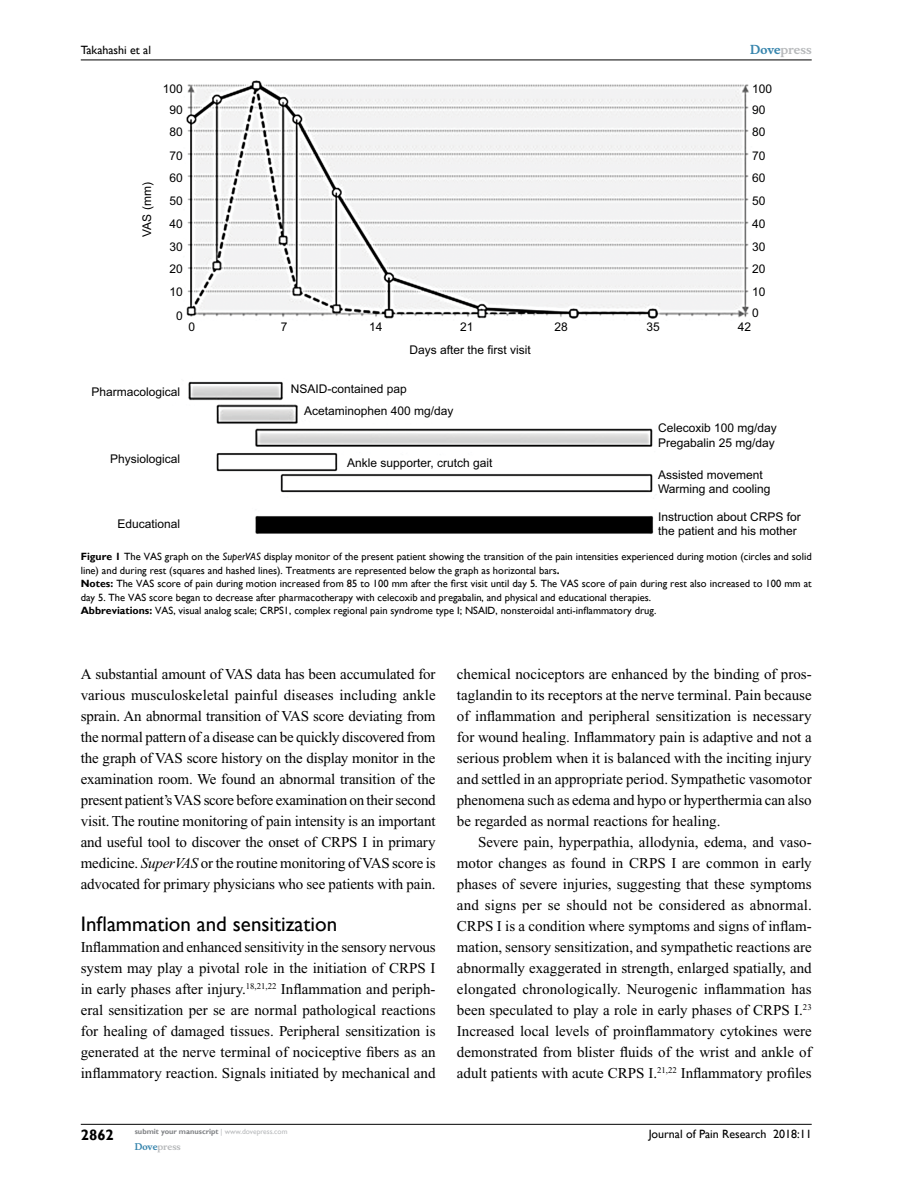
<style>
.page{position:relative;width:918px;height:1188px;background:#fff}
.page>*{position:absolute;margin:0;border:0;box-sizing:border-box;transform-origin:0 0}
.t1{font:21px "Gill Sans";color:#000}
.t2{font:15px/21px "Times New Roman";color:#000;text-align:justify}
.t3{font:700 15px "Gill Sans";color:#000}
.t4{font:12px/23px "Arial";color:#000}
.t5{font:12px "Gill Sans";color:#000}
.t6{font:700 12px "Musee";color:#b8babc}
.t7{font:10.5px/13.5px "Gill Sans";color:#000}
.t8{font:700 9px "Musee";color:#b8babc}
.t9{font:700 7.5px "Gill Sans";color:#808285}
.s1{color:#3785ad}
.s2{font-weight:700}
.s3{font-style:italic}
.s4{font-weight:400;color:#b8babc}
</style>
<div class="page">
<hr style="left:81px;top:1124px;width:731px;height:1px;background:#000">
<hr style="left:81px;top:60px;width:731px;height:1px;background:#000">
<img style="left:186px;top:81px;width:563px;height:453px">
<p class="t5" style="left:81px;top:43px;width:72px">Takahashi et al</p>
<p class="t4" style="left:135px;top:237px;width:56px;rotate:-90deg">VAS (mm)</p>
<p class="t4" style="left:163px;top:77px;width:22px">100</p>
<p class="t4" style="left:170px;top:99px;width:15px;line-height:22.2px">90<br>80</p>
<p class="t4" style="left:170px;top:144px;width:15px;text-align:center">70<br>60<br>50<br>40<br>30<br>20<br>10<br>0</p>
<p class="t4" style="left:188px;top:316px;width:8px">0</p>
<p class="t6" style="left:750px;top:43px;width:63px"><span class="s1">Dove</span>press</p>
<p class="t4" style="left:752px;top:77px;width:22px;line-height:21.9px">100<br>90<br>80</p>
<p class="t4" style="left:752px;top:144px;width:15px;text-align:justify">70<br>60<br>50<br>40<br>30<br>20<br>10</p>
<p class="t4" style="left:752px;top:301px;width:8px">0</p>
<p class="t4" style="left:281px;top:316px;width:8px">7</p>
<p class="t4" style="left:369px;top:316px;width:15px">14</p>
<p class="t4" style="left:410px;top:316px;width:123px;text-align:center">21<br>Days after the first visit</p>
<p class="t4" style="left:555px;top:316px;width:15px">28</p>
<p class="t4" style="left:647px;top:316px;width:15px">35</p>
<p class="t4" style="left:738px;top:316px;width:15px">42</p>
<p class="t4" style="left:92px;top:380px;width:90px">Pharmacological</p>
<p class="t4" style="left:304px;top:377px;width:151px;line-height:22.5px;text-indent:-14px">NSAID-contained pap<br>Acetaminophen 400 mg/day</p>
<p class="t4" style="left:110px;top:447px;width:72px">Physiological</p>
<p class="t4" style="left:118px;top:512px;width:64px">Educational</p>
<p class="t4" style="left:347px;top:451px;width:147px">Ankle supporter, crutch gait</p>
<p class="t4" style="left:658px;top:421px;width:120px;line-height:14.5px">Celecoxib 100 mg/day<br>Pregabalin 25 mg/day</p>
<p class="t4" style="left:658px;top:468px;width:114px;line-height:14.4px">Assisted movement<br>Warming and cooling</p>
<p class="t4" style="left:658px;top:509px;width:144px;line-height:14.4px">Instruction about CRPS for the patient and his mother</p>
<p class="t7" style="left:81px;top:550px;width:732px"><span class="s2">Figure 1</span> The VAS graph on the <span class="s3">SuperVAS</span> display monitor of the present patient showing the transition of the pain intensities experienced during motion (circles and solid line) and during rest (squares and hashed lines). Treatments are represented below the graph as horizontal bars<span class="s2">.<br>Notes:</span> The VAS score of pain during motion increased from 85 to 100 mm after the first visit until day 5. The VAS score of pain during rest also increased to 100 mm at day 5. The VAS score began to decrease after pharmacotherapy with celecoxib and pregabalin, and physical and educational therapies.<br><span class="s2">Abbreviations:</span> VAS, visual analog scale; CRPS1, complex regional pain syndrome type I; NSAID, nonsteroidal anti-inflammatory drug.</p>
<p class="t2" style="left:81px;top:664px;width:357px">A substantial amount of VAS data has been accumulated for various musculoskeletal painful diseases including ankle sprain. An abnormal transition of VAS score deviating from the normal pattern of a disease can be quickly discovered from the graph of VAS score history on the display monitor in the examination room. We found an abnormal transition of the present patient’s VAS score before examination on their second visit. The routine monitoring of pain intensity is an important and useful tool to discover the onset of CRPS I in primary medicine. <span class="s3">SuperVAS</span> or the routine monitoring of VAS score is advocated for primary physicians who see patients with pain.</p>
<h1 class="t1" style="left:81px;top:912px;width:258px">Inflammation and sensitization</h1>
<p class="t2" style="left:81px;top:937px;width:356px">Inflammation and enhanced sensitivity in the sensory nervous system may play a pivotal role in the initiation of CRPS I in early phases after injury.<sup>18,21,22</sup> Inflammation and periph&shy;eral sensitization per se are normal pathological reactions for healing of damaged tissues. Peripheral sensitization is generated at the nerve terminal of nociceptive fibers as an inflammatory reaction. Signals initiated by mechanical and</p>
<p class="t2" style="left:457px;top:664px;width:356px">chemical nociceptors are enhanced by the binding of pros&shy;taglandin to its receptors at the nerve terminal. Pain because of inflammation and peripheral sensitization is necessary for wound healing. Inflammatory pain is adaptive and not a serious problem when it is balanced with the inciting injury and settled in an appropriate period. Sympathetic vasomotor phenomena such as edema and hypo or hyperthermia can also be regarded as normal reactions for healing.</p>
<p class="t2" style="left:457px;top:832px;width:357px;text-indent:21px">Severe pain, hyperpathia, allodynia, edema, and vaso&shy;motor changes as found in CRPS I are common in early phases of severe injuries, suggesting that these symptoms and signs per se should not be considered as abnormal.<br>CRPS I is a condition where symptoms and signs of inflam&shy;mation, sensory sensitization, and sympathetic reactions are abnormally exaggerated in strength, enlarged spatially, and elongated chronologically. Neurogenic inflammation has been speculated to play a role in early phases of CRPS I.<sup>23<br></sup>Increased local levels of proinflammatory cytokines were demonstrated from blister fluids of the wrist and ankle of adult patients with acute CRPS I.<sup>21,22</sup> Inflammatory profiles</p>
<p class="t3" style="left:81px;top:1126px;width:35px">2862</p>
<p class="t9" style="left:135px;top:1127px;width:154px">submit your manuscript <span class="s4">| www.dovepress.com</span></p>
<p class="t8" style="left:135px;top:1141px;width:48px"><span class="s1">Dove</span>press</p>
<p class="t5" style="left:649px;top:1127px;width:164px">Journal of Pain Research 2018:11</p>
</div>
